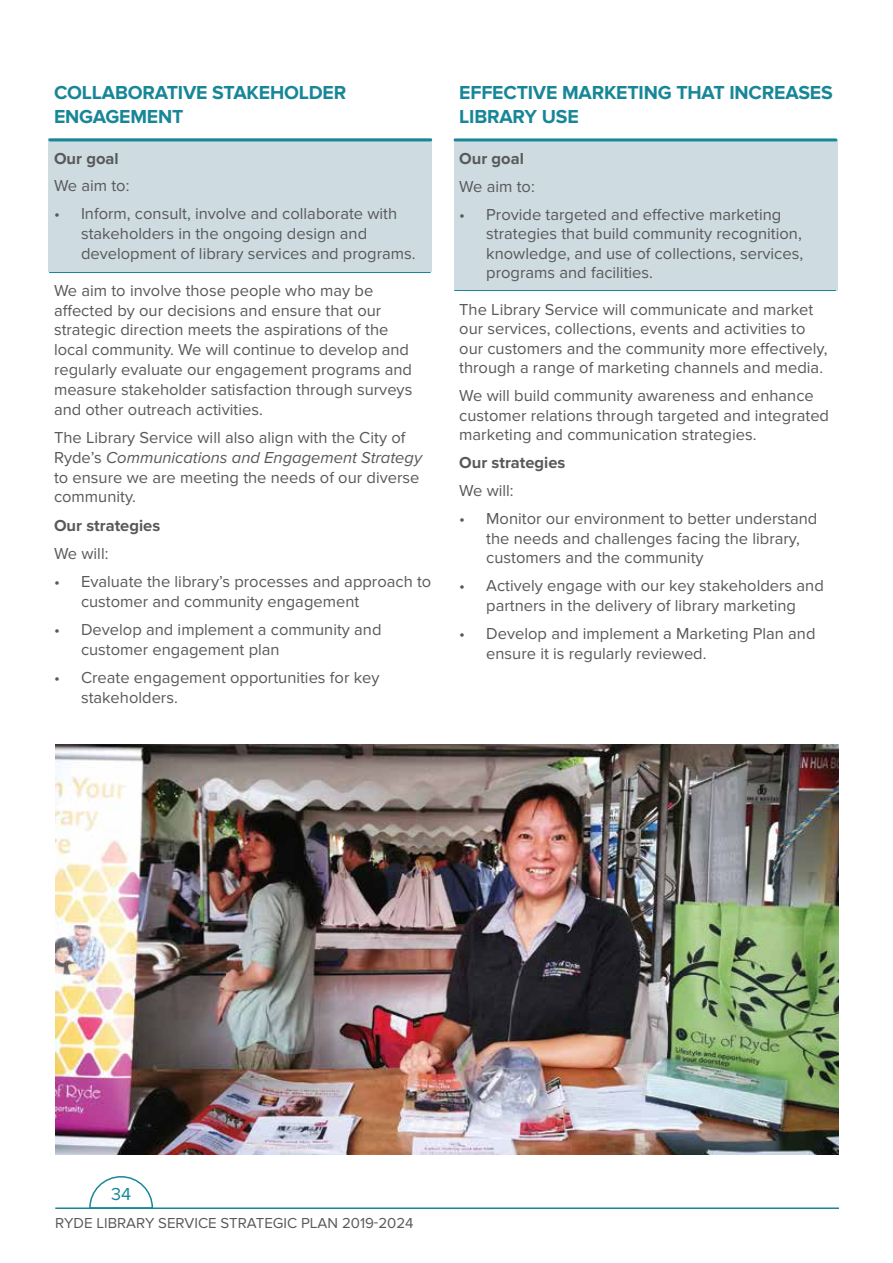
<style>
.page{position:relative;width:893px;height:1263px;background:#fff}
.page>*{position:absolute;margin:0;border:0;box-sizing:border-box;transform-origin:0 0}
.t1{font:700 19.5px/23.4px "Proxima Nova";letter-spacing:-.01em;color:#178798}
.t2{font:18px "Proxima Nova";color:#178798}
.t3{font:16.5px/19.8px "Proxima Nova";color:#58595b}
.t4{font:700 16.5px "Proxima Nova";color:#58595b}
.t5{font:15px "Proxima Nova";color:#58595b}
.s1{font-style:italic}
</style>
<div class="page">
<svg style="left:89px;top:1176px;width:64px;height:31px"></svg>
<hr style="left:55px;top:1207px;width:784px;height:2px;background:#178798">
<div style="left:454px;top:140px;width:383px;height:150px;background:#cedbe0"></div>
<hr style="left:455px;top:290px;width:381px;height:1px;background:#178798">
<div style="left:48px;top:138px;width:384px;height:134px;background:#cedbe0"></div>
<hr style="left:49px;top:272px;width:381px;height:1px;background:#178798">
<img style="left:55px;top:745px;width:784px;height:409px">
<hr style="left:50px;top:138px;width:381px;height:3px;background:#178798">
<hr style="left:455px;top:138px;width:381px;height:3px;background:#178798">
<p class="t1" style="left:54px;top:82px;width:294px">COLLABORATIVE STAKEHOLDER<br>ENGAGEMENT</p>
<p class="t4" style="left:54px;top:149px;width:66px">Our goal</p>
<p class="t3" style="left:54px;top:176px;width:77px">We aim to:</p>
<p class="t3" style="left:81px;top:205px;width:336px;text-indent:-27px">• Inform, consult, involve and collaborate with stakeholders in the ongoing design and development of library services and programs.</p>
<p class="t3" style="left:54px;top:281px;width:360px">We aim to involve those people who may be affected by our decisions and ensure that our strategic direction meets the aspirations of the local community. We will continue to develop and regularly evaluate our engagement programs and measure stakeholder satisfaction through surveys and other outreach activities.</p>
<p class="t3" style="left:54px;top:428px;width:370px">The Library Service will also align with the City of Ryde’s <span class="s1">Communications and Engagement Strategy </span>to ensure we are meeting the needs of our diverse community.</p>
<p class="t4" style="left:54px;top:516px;width:108px">Our strategies</p>
<p class="t3" style="left:54px;top:544px;width:56px">We will:</p>
<p class="t3" style="left:81px;top:572px;width:352px;text-indent:-27px">• Evaluate the library’s processes and approach to customer and community engagement</p>
<p class="t3" style="left:81px;top:620px;width:302px;text-indent:-27px">• Develop and implement a community and customer engagement plan</p>
<p class="t3" style="left:81px;top:669px;width:300px;text-indent:-27px">• Create engagement opportunities for key stakeholders.</p>
<p class="t1" style="left:459px;top:82px;width:375px">EFFECTIVE MARKETING THAT INCREASES<br>LIBRARY USE</p>
<p class="t4" style="left:459px;top:149px;width:66px">Our goal</p>
<p class="t3" style="left:459px;top:177px;width:77px">We aim to:</p>
<p class="t3" style="left:486px;top:205px;width:318px;text-indent:-27px">• Provide targeted and effective marketing strategies that build community recognition, knowledge, and use of collections, services, programs and facilities.</p>
<p class="t3" style="left:459px;top:300px;width:370px">The Library Service will communicate and market our services, collections, events and activities to our customers and the community more effectively, through a range of marketing channels and media.</p>
<p class="t3" style="left:459px;top:387px;width:371px">We will build community awareness and enhance customer relations through targeted and integrated marketing and communication strategies.</p>
<p class="t4" style="left:459px;top:453px;width:108px">Our strategies</p>
<p class="t3" style="left:459px;top:482px;width:56px">We will:</p>
<p class="t3" style="left:486px;top:510px;width:333px;text-indent:-27px">• Monitor our environment to better understand the needs and challenges facing the library, customers and the community</p>
<p class="t3" style="left:459px;top:577px;width:366px;text-align:center">• Actively engage with our key stakeholders and partners in the delivery of library marketing</p>
<p class="t3" style="left:486px;top:624px;width:331px;text-indent:-27px">• Develop and implement a Marketing Plan and ensure it is regularly reviewed.</p>
<p class="t2" style="left:111px;top:1184px;width:22px">34</p>
<p class="t5" style="left:55px;top:1214px;width:360px">RYDE LIBRARY SERVICE STRATEGIC PLAN 2019-2024</p>
</div>
